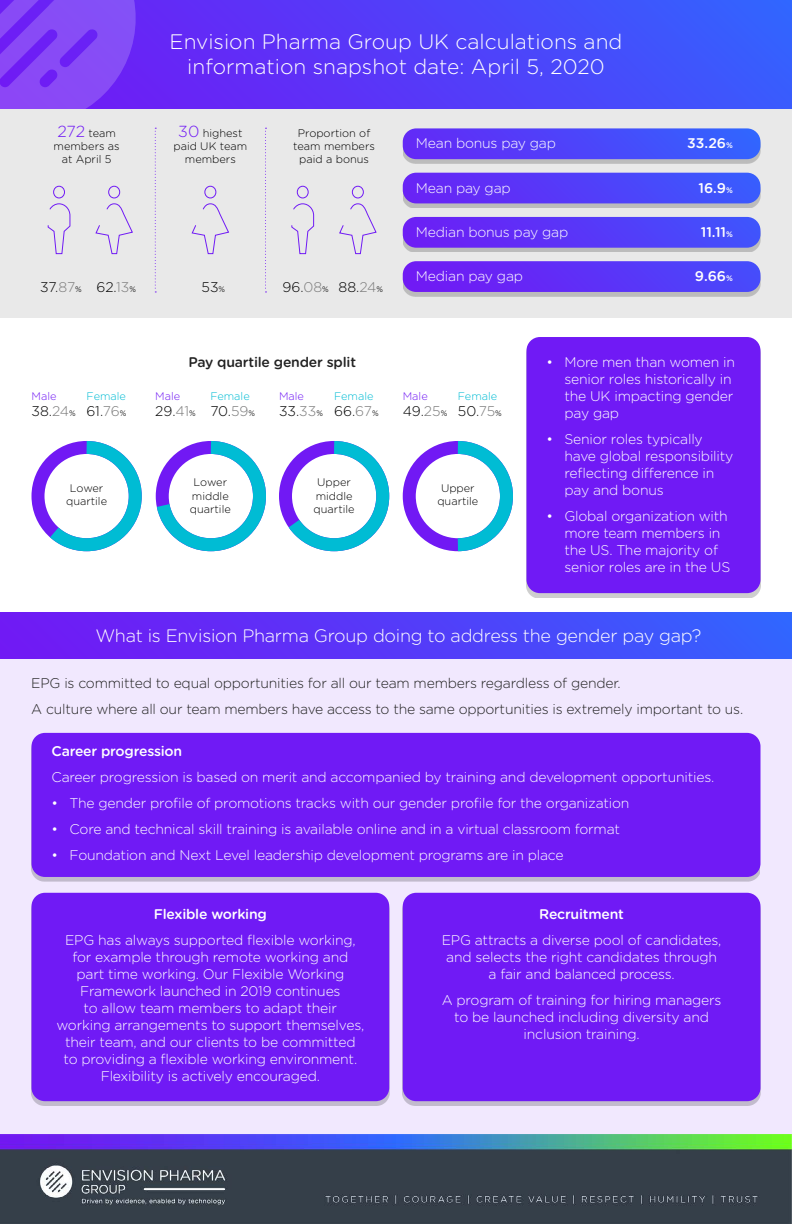
<style>
.page{position:relative;width:792px;height:1224px;background:#fff}
.page>*{position:absolute;margin:0;border:0;box-sizing:border-box;transform-origin:0 0}
.t1{font:300 21px/25.2px "Gotham Rounded";color:#fff;text-align:center}
.t2{font:300 18px "Gotham Rounded";letter-spacing:-.015em;color:#fff}
.t3{font:300 14px/17px "Gotham Rounded";letter-spacing:-.015em;color:#fff;text-align:center}
.t4{font:300 14px/26px "Gotham Rounded";letter-spacing:-.015em;color:#222}
.t5{font:300 14px "Gotham Rounded";letter-spacing:-.005em;color:#000}
.t6{font:500 14px "Gotham Rounded";letter-spacing:-.015em;color:#fff}
.t7{font:500 14px "Gotham Rounded";letter-spacing:-.015em;color:#222}
.t8{font:300 11px/13.2px "Gotham Rounded";color:#000;text-align:center}
.t9{font:300 11px "Gotham Rounded";color:#00bcd4}
.t10{font:300 11px "Gotham Rounded";color:#7119f4}
.s1{font-size:16px;color:#701af5}
.s2{font-size:8px}
.s3{color:#7c7c7c}
.s4{color:#7a7a7a}
</style>
<div class="page">
<div style="left:0;top:636px;width:792px;height:498px;background:#f1e8fe"></div>
<div style="left:0;top:109px;width:792px;height:209px;background:#e9e9e9"></div>
<svg style="left:142px;top:0;width:650px;height:109px;background:#4f41f9"></svg>
<svg style="left:0;top:0;width:142px;height:109px;background:#7f3ef5"></svg>
<svg style="left:47px;top:185px;width:24px;height:70px"></svg>
<svg style="left:291px;top:185px;width:24px;height:70px"></svg>
<svg style="left:95px;top:185px;width:38px;height:70px"></svg>
<svg style="left:339px;top:185px;width:38px;height:70px"></svg>
<svg style="left:191px;top:185px;width:38px;height:70px"></svg>
<div style="left:526px;top:342px;width:234px;height:256px;background:#000;opacity:.2"></div>
<div style="left:526px;top:337px;width:234px;height:256px;background:#701af5;border-radius:13px"></div>
<div style="left:31px;top:897px;width:359px;height:209px;background:#000;opacity:.2"></div>
<div style="left:32px;top:893px;width:357px;height:208px;background:#701af5;border-radius:14px"></div>
<div style="left:32px;top:737px;width:728px;height:145px;background:#c1bacc"></div>
<div style="left:32px;top:733px;width:728px;height:144px;background:#701af5;border-radius:14px"></div>
<div style="left:402px;top:897px;width:359px;height:209px;background:#000;opacity:.2"></div>
<div style="left:403px;top:893px;width:357px;height:208px;background:#701af5;border-radius:14px"></div>
<div style="left:403px;top:266px;width:358px;height:31px;background:#bcbcbc"></div>
<svg style="left:403px;top:261px;width:357px;height:31px;background:#5f34f6"></svg>
<div style="left:403px;top:221px;width:358px;height:31px;background:#bbb"></div>
<svg style="left:403px;top:217px;width:357px;height:31px;background:#5a3af7"></svg>
<div style="left:403px;top:177px;width:358px;height:31px;background:#000;opacity:.2"></div>
<svg style="left:403px;top:173px;width:357px;height:30px;background:#533ff8"></svg>
<div style="left:403px;top:133px;width:358px;height:31px;background:#000;opacity:.2"></div>
<svg style="left:403px;top:128px;width:357px;height:31px;background:#4f49f9"></svg>
<svg style="left:155px;top:128px;width:1px;height:164px"></svg>
<svg style="left:265px;top:128px;width:2px;height:164px"></svg>
<div style="left:403px;top:441px;width:110px;height:110px;border:13px solid #7119f4;border-radius:50%"></div>
<svg style="left:36px;top:441px;width:354px;height:111px"></svg>
<svg style="left:445px;top:441px;width:68px;height:111px"></svg>
<img style="left:0;top:1134px;width:792px;height:90px">
<div style="left:0;top:613px;width:792px;height:46px;background:linear-gradient(to right,#7415f3,#3462fe)"></div>
<p class="t8" style="left:54px;top:126px;width:67px"><span class="s1">272</span> team members as at April 5</p>
<h1 class="t1" style="left:170px;top:28px;width:454px">Envision Pharma Group UK calculations and information snapshot date: April 5, 2020</h1>
<p class="t8" style="left:173px;top:126px;width:75px"><span class="s1">30</span> highest paid UK team members</p>
<p class="t8" style="left:293px;top:126px;width:83px">Proportion of team members paid a bonus</p>
<p class="t3" style="left:416px;top:134px;width:142px">Mean bonus pay gap</p>
<p class="t6" style="left:687px;top:133px;width:47px">33.26<span class="s2">%</span></p>
<p class="t3" style="left:416px;top:179px;width:96px">Mean pay gap</p>
<p class="t6" style="left:698px;top:178px;width:36px">16.9<span class="s2">%</span></p>
<p class="t3" style="left:416px;top:223px;width:154px">Median bonus pay gap</p>
<p class="t6" style="left:701px;top:222px;width:34px">11.11<span class="s2">%</span></p>
<p class="t5" style="left:40px;top:278px;width:43px">37.<span class="s3">87</span><span class="s2">%</span></p>
<p class="t5" style="left:283px;top:278px;width:48px">96.<span class="s3">08</span><span class="s2">%</span></p>
<p class="t5" style="left:96px;top:278px;width:41px">62.<span class="s3">13</span><span class="s2">%</span></p>
<p class="t5" style="left:202px;top:278px;width:25px">53<span class="s2">%</span></p>
<p class="t5" style="left:339px;top:278px;width:46px">88.<span class="s3">24</span><span class="s2">%</span></p>
<p class="t3" style="left:416px;top:267px;width:109px">Median pay gap</p>
<p class="t6" style="left:695px;top:266px;width:39px">9.66<span class="s2">%</span></p>
<p class="t7" style="left:188px;top:352px;width:169px">Pay quartile gender split</p>
<p class="t10" style="left:32px;top:389px;width:27px">Male</p>
<p class="t9" style="left:87px;top:389px;width:41px">Female</p>
<p class="t10" style="left:155px;top:389px;width:27px">Male</p>
<p class="t9" style="left:210px;top:389px;width:41px">Female</p>
<p class="t10" style="left:279px;top:389px;width:27px">Male</p>
<p class="t9" style="left:334px;top:389px;width:41px">Female</p>
<p class="t10" style="left:403px;top:389px;width:27px">Male</p>
<p class="t9" style="left:458px;top:389px;width:41px">Female</p>
<p class="t5" style="left:32px;top:402px;width:96px">38.<span class="s4">24</span><span class="s2">%</span> 61.<span class="s4">76</span><span class="s2">%</span></p>
<p class="t5" style="left:155px;top:402px;width:101px">29.<span class="s4">41</span><span class="s2">%</span> 70.<span class="s4">59</span><span class="s2">%</span></p>
<p class="t5" style="left:279px;top:402px;width:101px">33.<span class="s4">33</span><span class="s2">%</span> 66.<span class="s4">67</span><span class="s2">%</span></p>
<p class="t5" style="left:403px;top:402px;width:101px">49.<span class="s4">25</span><span class="s2">%</span> 50.<span class="s4">75</span><span class="s2">%</span></p>
<p class="t8" style="left:66px;top:481px;width:43px">Lower quartile</p>
<p class="t8" style="left:190px;top:475px;width:43px">Lower middle quartile</p>
<p class="t8" style="left:314px;top:475px;width:43px">Upper middle quartile</p>
<p class="t8" style="left:437px;top:481px;width:43px">Upper quartile</p>
<p class="t3" style="left:564px;top:353px;width:172px;text-align:left;text-indent:-18px">• More men than women in senior roles historically in the UK impacting gender pay gap</p>
<p class="t3" style="left:564px;top:430px;width:170px;text-align:left;text-indent:-18px">• Senior roles typically have global responsibility reflecting difference in pay and bonus</p>
<p class="t3" style="left:564px;top:507px;width:167px;text-align:left;text-indent:-18px">• Global organization with more team members in the US. The majority of senior roles are in the US</p>
<p class="t2" style="left:96px;top:624px;width:608px">What is Envision Pharma Group doing to address the gender pay gap?</p>
<p class="t4" style="left:31px;top:670px;width:713px">EPG is committed to equal opportunities for all our team members regardless of gender.<br>A culture where all our team members have access to the same opportunities is extremely important to us.</p>
<p class="t6" style="left:52px;top:741px;width:132px">Career progression</p>
<p class="t3" style="left:52px;top:768px;width:664px">Career progression is based on merit and accompanied by training and development opportunities.</p>
<p class="t3" style="left:52px;top:794px;width:579px">• The gender profile of promotions tracks with our gender profile for the organization</p>
<p class="t3" style="left:52px;top:820px;width:570px">• Core and technical skill training is available online and in a virtual classroom format</p>
<p class="t3" style="left:52px;top:846px;width:514px">• Foundation and Next Level leadership development programs are in place</p>
<p class="t6" style="left:154px;top:904px;width:115px">Flexible working</p>
<p class="t3" style="left:56px;top:931px;width:309px">EPG has always supported flexible working, for example through remote working and<br>part time working. Our Flexible Working Framework launched in 2019 continues<br>to allow team members to adapt their working arrangements to support themselves, their team, and our clients to be committed to providing a flexible working environment.<br>Flexibility is actively encouraged.</p>
<p class="t6" style="left:539px;top:904px;width:86px">Recruitment</p>
<p class="t3" style="left:442px;top:931px;width:281px">EPG attracts a diverse pool of candidates, and selects the right candidates through a fair and balanced process.</p>
<p class="t3" style="left:442px;top:991px;width:281px">A program of training for hiring managers to be launched including diversity and inclusion training.</p>
</div>
